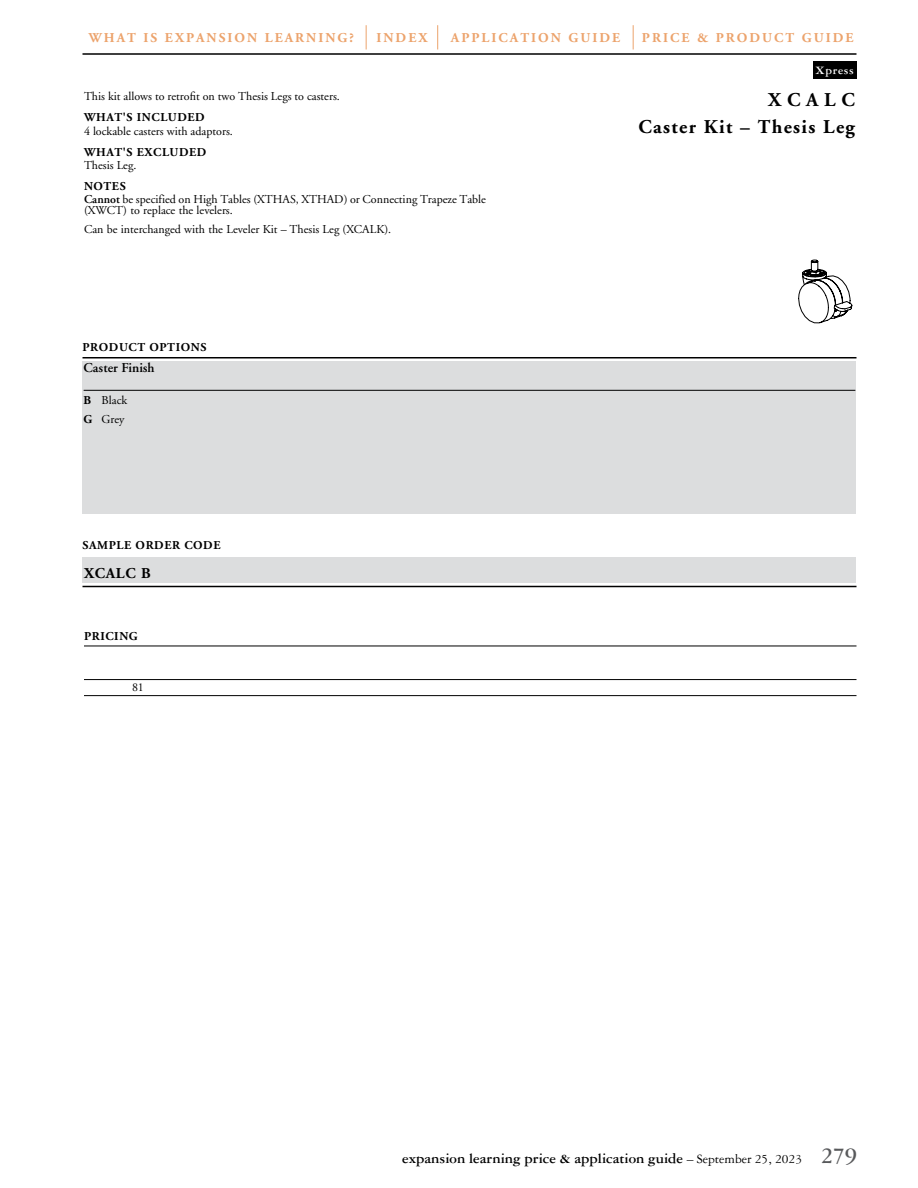
<style>
.page{position:relative;width:918px;height:1188px;background:#fff}
.page>*{position:absolute;margin:0;border:0;box-sizing:border-box;transform-origin:0 0}
.t1{font:700 19.5px/27px "Adobe Garamond";letter-spacing:.07em;color:#000;text-align:right}
.t2{font:700 15px "Garamond Three";color:#000}
.t3{font:700 15px "Adobe Garamond";letter-spacing:.05em;color:#000}
.t4{font:700 13.5px "Adobe Garamond";letter-spacing:.15em;color:#eca36c}
.t5{font:600 13.5px "Adobe Garamond";color:#000}
.t6{font:12px/12.8px "Adobe Garamond";color:#000}
.t7{font:700 12px "Adobe Garamond";letter-spacing:.05em;color:#000}
.t8{font:700 12px "Garamond Three";letter-spacing:.05em;color:#fff}
.s1{font-weight:700}
.s2{font-weight:600}
.s3{font-weight:400;font-size:13.5px}
.s4{font-size:24px;color:#58595b}
</style>
<div class="page">
<hr style="left:82px;top:53px;width:774px;height:2px;background:#000">
<svg style="left:633px;top:25px;width:1px;height:24px"></svg>
<svg style="left:366px;top:25px;width:1px;height:24px"></svg>
<svg style="left:437px;top:25px;width:1px;height:24px"></svg>
<div style="left:813px;top:62px;width:43px;height:17px;background:#000"></div>
<svg style="left:798px;top:260px;width:54px;height:63px"></svg>
<hr style="left:84px;top:646px;width:772px;height:1px;background:#000">
<hr style="left:84px;top:679px;width:772px;height:1px;background:#000">
<hr style="left:84px;top:695px;width:772px;height:1px;background:#000">
<div style="left:82px;top:362px;width:774px;height:152px;background:#dcddde"></div>
<hr style="left:84px;top:390px;width:771px;height:1px;background:#000">
<hr style="left:82px;top:357px;width:774px;height:1px;background:#000">
<hr style="left:82px;top:586px;width:774px;height:1px;background:#000">
<div style="left:82px;top:557px;width:774px;height:26px;background:#dcddde"></div>
<p class="t4" style="left:89px;top:31px;width:267px">WHAT IS EXPANSION LEARNING?</p>
<p class="t4" style="left:376px;top:31px;width:52px">INDEX</p>
<p class="t4" style="left:451px;top:31px;width:171px">APPLICATION GUIDE</p>
<p class="t4" style="left:642px;top:31px;width:213px">PRICE &amp; PRODUCT GUIDE</p>
<p class="t6" style="left:84px;top:90px;width:256px">This kit allows to retrofit on two Thesis Legs to casters.</p>
<p class="t7" style="left:84px;top:111px;width:122px">WHAT'S INCLUDED</p>
<p class="t6" style="left:84px;top:125px;width:149px">4 lockable casters with adaptors.</p>
<p class="t7" style="left:84px;top:145px;width:124px">WHAT'S EXCLUDED</p>
<p class="t6" style="left:84px;top:159px;width:52px">Thesis Leg.</p>
<p class="t6" style="left:84px;top:180px;width:404px"><span class="s1">NOTES<br></span><span class="s2">Cannot</span> be specified on High Tables (XTHAS, XTHAD) or Connecting Trapeze Table</p>
<p class="t6" style="left:84px;top:201px;width:307px;line-height:18.8px">(XWCT) to replace the levelers.<br>Can be interchanged with the Leveler Kit – Thesis Leg (XCALK).</p>
<p class="t7" style="left:82px;top:340px;width:125px">PRODUCT OPTIONS</p>
<p class="t5" style="left:84px;top:361px;width:73px">Caster Finish</p>
<p class="t6" style="left:84px;top:391px;width:45px;line-height:19.5px"><span class="s1">B</span> Black<br><span class="s1">G</span> Grey</p>
<p class="t7" style="left:82px;top:538px;width:140px">SAMPLE ORDER CODE</p>
<p class="t3" style="left:84px;top:565px;width:68px">XCALC B</p>
<p class="t7" style="left:84px;top:630px;width:55px">PRICING</p>
<p class="t6" style="left:132px;top:682px;width:13px">81</p>
<p class="t8" style="left:816px;top:64px;width:40px">Xpress</p>
<h1 class="t1" style="left:638px;top:86px;width:218px">XCALC<br>Caster Kit – Thesis Leg</h1>
<p class="t2" style="left:402px;top:1150px;width:457px">expansion learning price &amp; application guide <span class="s3">– September 25, 2023</span> <span class="s4">279</span></p>
</div>
